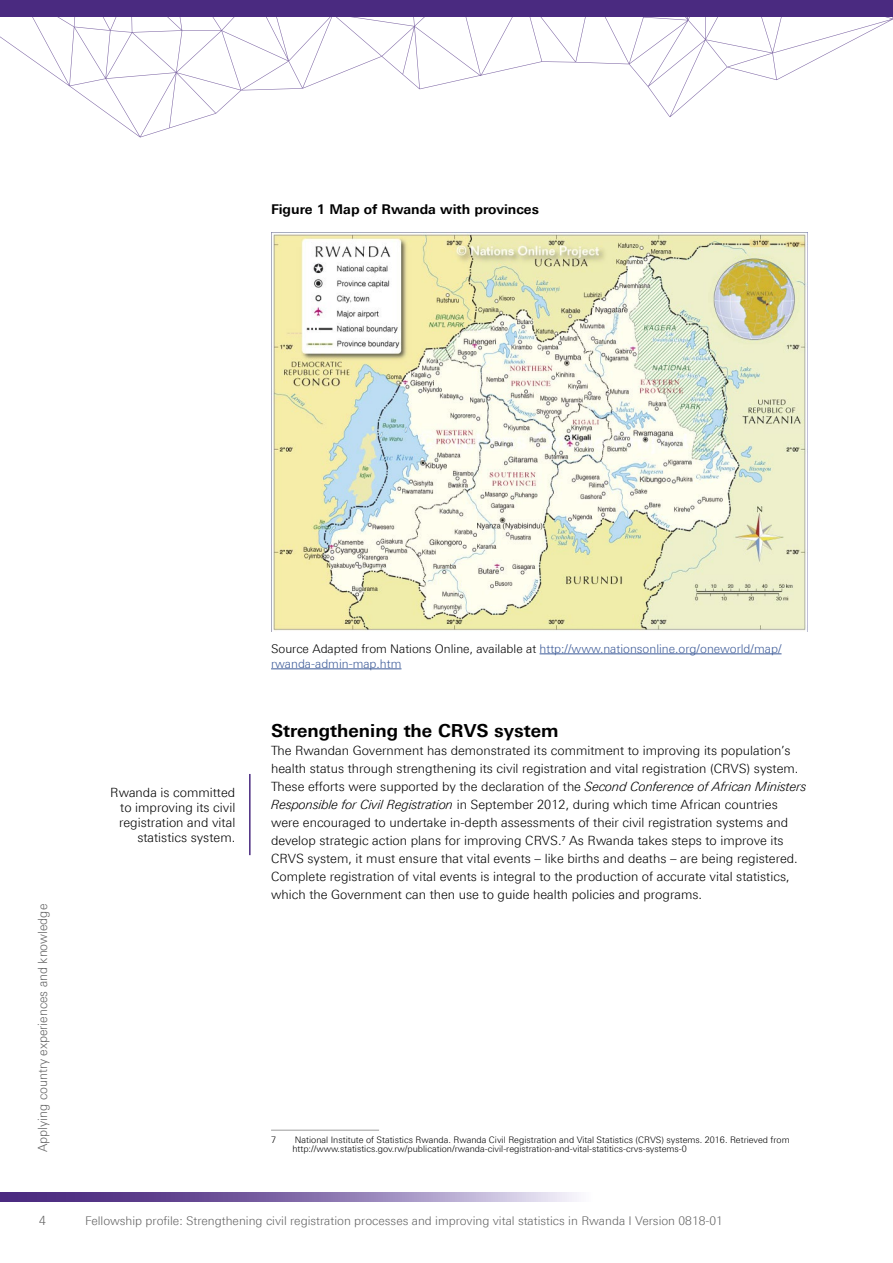
<style>
.page{position:relative;width:893px;height:1263px;background:#fff}
.page>*{position:absolute;margin:0;border:0;box-sizing:border-box;transform-origin:0 0}
.t1{font:700 18px "Linotype Univers 630";color:#000}
.t2{font:700 13.5px "Linotype Univers 630";color:#000}
.t3{font:300 12.75px/18px "Linotype Univers 330";color:#000}
.t4{font:300 12.75px "Linotype Univers 330";color:#636363;scale:.95 1}
.t5{font:300 12px "Linotype Univers 330";color:#636363}
.t6{font:300 12px/15px "Linotype Univers 330";color:#3d5b98}
.t7{font:300 9px/9px "Linotype Univers 330";color:#000}
.s1{color:#000}
.s2{font-family:"Linotype Univers 331 Light It";font-weight:400}
</style>
<div class="page">
<svg style="left:0;top:17px;width:893px;height:120px"></svg>
<svg style="left:0;top:1193px;width:577px;height:8px;background:#8974ae"></svg>
<div style="left:0;top:0;width:893px;height:17px;background:#4a2a80"></div>
<hr style="left:540px;top:653px;width:241px;height:1px;background:#3d5b98">
<hr style="left:271px;top:668px;width:130px;height:1px;background:#3d5b98">
<hr style="left:271px;top:1130px;width:108px;height:1px;background:#9c9b9b">
<img style="left:271px;top:233px;width:537px;height:398px">
<hr style="left:249px;top:774px;width:2px;height:81px;background:#4a2a80">
<p class="t2" style="left:271px;top:201px;width:269px">Figure 1 Map of Rwanda with provinces</p>
<p class="t4" style="left:35px;top:1152px;width:263px;rotate:-90deg">Applying country experiences and knowledge</p>
<p class="t3" style="left:110px;top:784px;width:127px;line-height:15px;text-align:right">Rwanda is committed to improving its civil registration and vital statistics system.</p>
<p class="t6" style="left:271px;top:641px;width:512px"><span class="s1">Source Adapted from Nations Online, available at</span> http://www.nationsonline.org/oneworld/map/ rwanda-admin-map.htm</p>
<h1 class="t1" style="left:271px;top:720px;width:289px">Strengthening the CRVS system</h1>
<p class="t3" style="left:271px;top:741px;width:537px">The Rwandan Government has demonstrated its commitment to improving its population’s health status through strengthening its civil registration and vital registration (CRVS) system.<br>These efforts were supported by the declaration of the <span class="s2">Second Conference of African Ministers Responsible for Civil Registration</span> in September 2012, during which time African countries were encouraged to undertake in-depth assessments of their civil registration systems and develop strategic action plans for improving CRVS.<sup>7</sup> As Rwanda takes steps to improve its CRVS system, it must ensure that vital events – like births and deaths – are being registered.<br>Complete registration of vital events is integral to the production of accurate vital statistics, which the Government can then use to guide health policies and programs.</p>
<p class="t7" style="left:271px;top:1136px;width:7px">7</p>
<p class="t7" style="left:292px;top:1136px;width:499px">National Institute of Statistics Rwanda. Rwanda Civil Registration and Vital Statistics (CRVS) systems. 2016. Retrieved from http://www.statistics.gov.rw/publication/rwanda-civil-registration-and-vital-statitics-crvs-systems-0</p>
<p class="t4" style="left:39px;top:1213px;width:9px">4</p>
<p class="t5" style="left:85px;top:1213px;width:639px">Fellowship profile: Strengthening civil registration processes and improving vital statistics in Rwanda I Version 0818-01</p>
</div>
